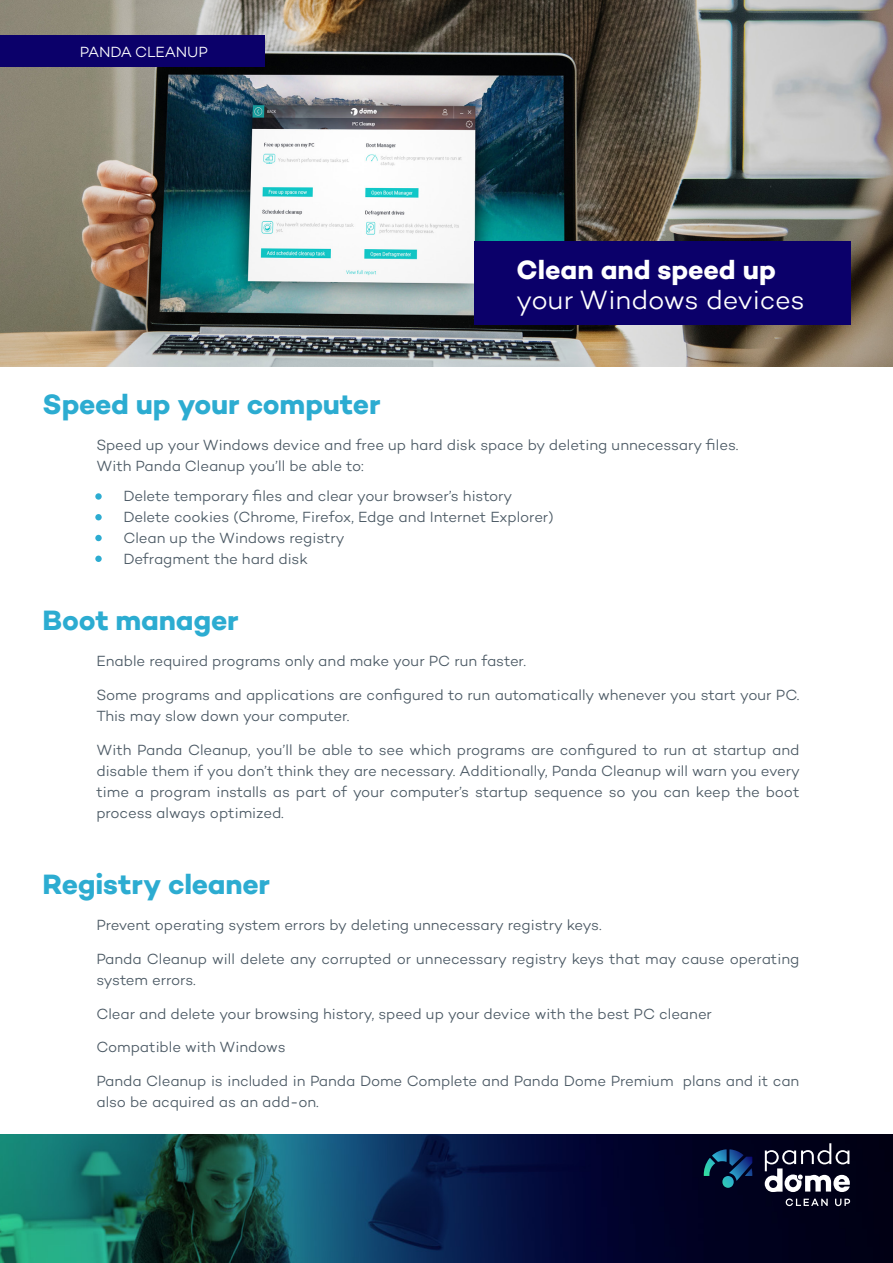
<style>
.page{position:relative;width:893px;height:1263px;background:#fff}
.page>*{position:absolute;margin:0;border:0;box-sizing:border-box;transform-origin:0 0}
.laterales{font:700 28.5px "Campton";letter-spacing:-.01em;color:#2cacd1}
.t1{font:300 27px "Campton";color:#fff}
.t2{font:700 27px "Campton";letter-spacing:-.005em;color:#fff}
.t3{font:300 15px/21px "Campton";letter-spacing:-.005em;color:#4b5964}
.laterales-2{font:300 15px "Campton";letter-spacing:-.015em;color:#fff}
</style>
<div class="page">
<img style="left:0;top:0;width:893px;height:366px">
<div style="left:0;top:35px;width:264px;height:32px;background:#0b006a"></div>
<div style="left:474px;top:241px;width:376px;height:84px;background:#0b006a"></div>
<img style="left:0;top:1134px;width:893px;height:129px">
<svg style="left:704px;top:1149px;width:48px;height:39px;background:#0e3357"></svg>
<svg style="left:765px;top:1143px;width:85px;height:63px"></svg>
<svg style="left:95px;top:493px;width:7px;height:7px"></svg>
<div style="left:95px;top:514px;width:7px;height:6px;background:#2cacd1;border-radius:50%"></div>
<div style="left:95px;top:535px;width:7px;height:6px;background:#2cacd1;border-radius:50%"></div>
<div style="left:95px;top:556px;width:7px;height:6px;background:#2cacd1;border-radius:50%"></div>
<p class="laterales-2" style="left:80px;top:43px;width:130px">PANDA CLEANUP</p>
<p class="laterales" style="left:43px;top:386px;width:340px">Speed up your computer</p>
<p class="t2" style="left:517px;top:252px;width:261px">Clean and speed up</p>
<p class="t1" style="left:517px;top:283px;width:290px">your Windows devices</p>
<p class="t3" style="left:96px;top:434px;width:644px">Speed up your Windows device and free up hard disk space by deleting unnecessary files.</p>
<p class="t3" style="left:96px;top:455px;width:269px">With Panda Cleanup you’ll be able to:</p>
<p class="t3" style="left:96px;top:485px;width:418px">• Delete temporary files and clear your browser’s history</p>
<p class="t3" style="left:96px;top:506px;width:459px">• Delete cookies (Chrome, Firefox, Edge and Internet Explorer)</p>
<p class="t3" style="left:96px;top:527px;width:250px">• Clean up the Windows registry</p>
<p class="t3" style="left:96px;top:548px;width:213px">• Defragment the hard disk</p>
<p class="laterales" style="left:43px;top:602px;width:198px">Boot manager</p>
<p class="t3" style="left:96px;top:650px;width:431px">Enable required programs only and make your PC run faster.</p>
<p class="t3" style="left:96px;top:684px;width:705px">Some programs and applications are configured to run automatically whenever you start your PC.<br>This may slow down your computer.</p>
<p class="t3" style="left:96px;top:739px;width:705px;text-align:justify">With Panda Cleanup, you’ll be able to see which programs are configured to run at startup and disable them if you don’t think they are necessary. Additionally, Panda Cleanup will warn you every time a program installs as part of your computer’s startup sequence so you can keep the boot process always optimized.</p>
<p class="laterales" style="left:43px;top:866px;width:229px">Registry cleaner</p>
<p class="t3" style="left:96px;top:914px;width:507px">Prevent operating system errors by deleting unnecessary registry keys.</p>
<p class="t3" style="left:96px;top:948px;width:704px">Panda Cleanup will delete any corrupted or unnecessary registry keys that may cause operating system errors.</p>
<p class="t3" style="left:96px;top:1003px;width:617px">Clear and delete your browsing history, speed up your device with the best PC cleaner</p>
<p class="t3" style="left:96px;top:1036px;width:191px">Compatible with Windows</p>
<p class="t3" style="left:96px;top:1070px;width:704px">Panda Cleanup is included in Panda Dome Complete and Panda Dome Premium plans and it can also be acquired as an add-on.</p>
</div>
